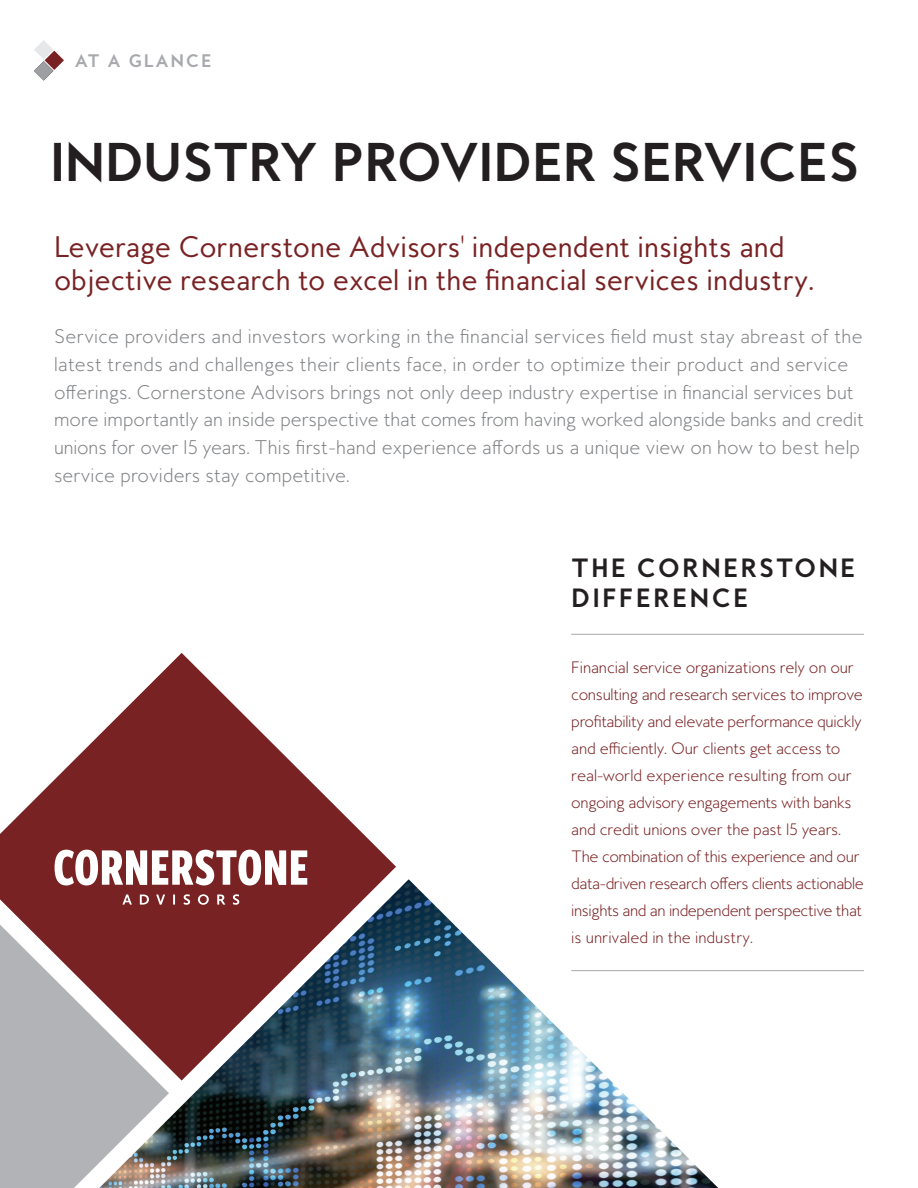
<style>
.page{position:relative;width:918px;height:1188px;background:#fff}
.page>*{position:absolute;margin:0;border:0;box-sizing:border-box;transform-origin:0 0}
.t1{font:700 49.5px "MB Empire";letter-spacing:-.02em;color:#231f20}
.t2{font:27px/33px "MB Empire";color:#792224}
.t3{font:700 24px/30px "MB Empire";letter-spacing:.08em;color:#231f20}
.t4{font:300 18px/27.8px "MB Empire";letter-spacing:.01em;color:#808285}
.t5{font:700 16.5px "MB Empire";letter-spacing:.1em;color:#a8a9ad}
.t6{font:300 15px/27px "MB Empire";letter-spacing:-.025em;color:#792224}
</style>
<div class="page">
<svg style="left:34px;top:40px;width:30px;height:41px"></svg>
<img style="left:169px;top:879px;width:549px;height:309px">
<svg style="left:0;top:1081px;width:169px;height:107px;background:#b6b6b8"></svg>
<svg style="left:0;top:653px;width:396px;height:428px"></svg>
<hr style="left:571px;top:634px;width:293px;height:1px;background:#a8a9ad">
<hr style="left:571px;top:970px;width:293px;height:1px;background:#a8a9ad">
<svg style="left:55px;top:850px;width:252px;height:35px"></svg>
<svg style="left:122px;top:894px;width:10px;height:11px"></svg>
<svg style="left:140px;top:895px;width:9px;height:10px"></svg>
<svg style="left:156px;top:895px;width:9px;height:10px"></svg>
<svg style="left:173px;top:895px;width:2px;height:10px"></svg>
<svg style="left:184px;top:894px;width:6px;height:11px"></svg>
<svg style="left:198px;top:894px;width:11px;height:11px"></svg>
<svg style="left:217px;top:895px;width:8px;height:10px"></svg>
<svg style="left:233px;top:894px;width:6px;height:11px"></svg>
<p class="t5" style="left:75px;top:50px;width:138px">AT A GLANCE</p>
<p class="t1" style="left:50px;top:131px;width:812px">INDUSTRY PROVIDER SERVICES</p>
<p class="t2" style="left:54px;top:231px;width:762px">Leverage Cornerstone Advisors' independent insights and objective research to excel in the financial services industry.</p>
<p class="t4" style="left:54px;top:322px;width:812px">Service providers and investors working in the financial services field must stay abreast of the latest trends and challenges their clients face, in order to optimize their product and service offerings. Cornerstone Advisors brings not only deep industry expertise in financial services but more importantly an inside perspective that comes from having worked alongside banks and credit unions for over 15 years. This first-hand experience affords us a unique view on how to best help service providers stay competitive.</p>
<p class="t3" style="left:571px;top:553px;width:286px">THE CORNERSTONE<br>DIFFERENCE</p>
<p class="t6" style="left:571px;top:654px;width:294px">Financial service organizations rely on our consulting and research services to improve profitability and elevate performance quickly and efficiently. Our clients get access to real-world experience resulting from our ongoing advisory engagements with banks and credit unions over the past 15 years.<br>The combination of this experience and our data-driven research offers clients actionable insights and an independent perspective that is unrivaled in the industry.</p>
</div>
